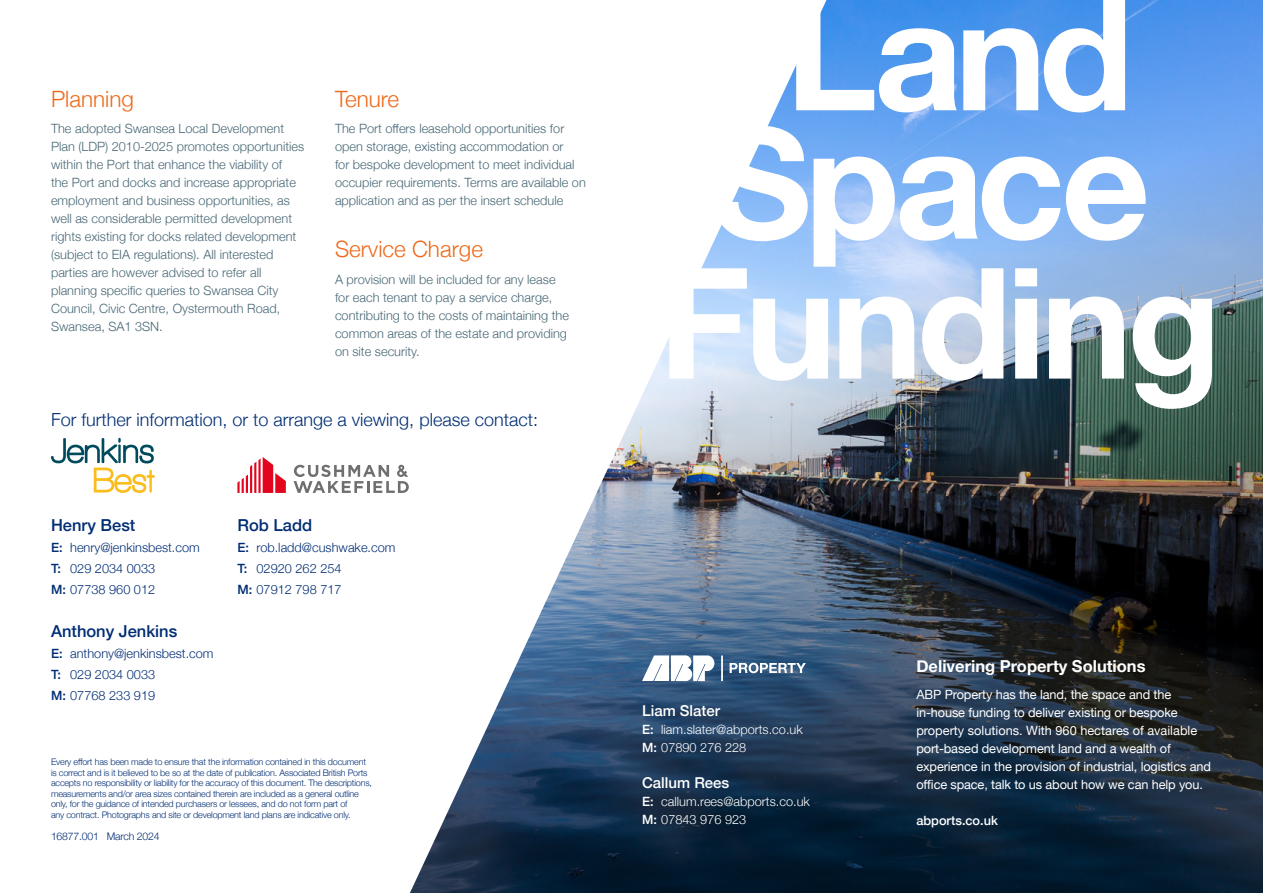
<style>
.page{position:relative;width:1263px;height:893px;background:#fff}
.page>*{position:absolute;margin:0;border:0;box-sizing:border-box;transform-origin:0 0}
.t1{font:300 22.5px "Helvetica Neue";color:#ed6b1c}
.t2{font:300 18px "Helvetica Neue";color:#002d74}
.t3{font:500 16.5px "Helvetica Neue";color:#002d74}
.t4{font:700 16.5px "Helvetica Neue";color:#fff}
.t5{font:500 15px "Helvetica Neue";color:#fff}
.t6{font:300 12.75px/18px "Helvetica Neue";color:#476775}
.t7{font:12.75px/18px "Helvetica Neue";letter-spacing:-.01em;color:#fff}
.t8{font:300 12.75px/21px "Helvetica Neue";color:#002d74}
.t9{font:300 12.75px/18px "Helvetica Neue";color:#fff}
.t10{font:500 12.75px "Helvetica Neue";color:#fff}
.t11{font:300 10.5px "Helvetica Neue";letter-spacing:-.02em;color:#002d74}
.t12{font:300 9px/10.5px "Helvetica Neue";letter-spacing:-.02em;color:#002d74}
.s1{font-weight:500}
</style>
<div class="page">
<img style="left:410px;top:0;width:853px;height:893px">
<svg style="left:669px;top:268px;width:543px;height:141px"></svg>
<svg style="left:714px;top:126px;width:433px;height:141px"></svg>
<svg style="left:796px;top:0;width:329px;height:112px"></svg>
<svg style="left:642px;top:655px;width:72px;height:26px"></svg>
<hr style="left:721px;top:655px;width:2px;height:26px;background:#fff">
<svg style="left:730px;top:663px;width:76px;height:10px"></svg>
<svg style="left:237px;top:457px;width:49px;height:36px"></svg>
<svg style="left:294px;top:465px;width:115px;height:28px"></svg>
<svg style="left:51px;top:438px;width:104px;height:55px"></svg>
<h1 class="t1" style="left:51px;top:81px;width:84px">Planning</h1>
<p class="t6" style="left:51px;top:119px;width:255px">The adopted Swansea Local Development Plan (LDP) 2010-2025 promotes opportunities within the Port that enhance the viability of<br>the Port and docks and increase appropriate employment and business opportunities, as well as considerable permitted development rights existing for docks related development (subject to EIA regulations). All interested parties are however advised to refer all planning specific queries to Swansea City Council, Civic Centre, Oystermouth Road, Swansea, SA1 3SN.</p>
<h1 class="t1" style="left:335px;top:81px;width:66px">Tenure</h1>
<p class="t6" style="left:335px;top:119px;width:252px">The Port offers leasehold opportunities for open storage, existing accommodation or<br>for bespoke development to meet individual occupier requirements. Terms are available on application and as per the insert schedule</p>
<h1 class="t1" style="left:335px;top:231px;width:150px">Service Charge</h1>
<p class="t6" style="left:335px;top:269px;width:236px">A provision will be included for any lease for each tenant to pay a service charge, contributing to the costs of maintaining the common areas of the estate and providing on site security.</p>
<h2 class="t2" style="left:51px;top:405px;width:488px">For further information, or to arrange a viewing, please contact:</h2>
<p class="t3" style="left:51px;top:512px;width:86px">Henry Best</p>
<p class="t8" style="left:51px;top:536px;width:150px"><span class="s1">E:</span> henry@jenkinsbest.com<br><span class="s1">T:</span> 029 2034 0033<br><span class="s1">M:</span> 07738 960 012</p>
<p class="t3" style="left:51px;top:617px;width:128px">Anthony Jenkins</p>
<p class="t8" style="left:51px;top:642px;width:164px"><span class="s1">E:</span> anthony@jenkinsbest.com<br><span class="s1">T:</span> 029 2034 0033<br><span class="s1">M:</span> 07768 233 919</p>
<p class="t3" style="left:237px;top:512px;width:76px">Rob Ladd</p>
<p class="t8" style="left:237px;top:536px;width:160px"><span class="s1">E:</span> rob.ladd@cushwake.com<br><span class="s1">T:</span> 02920 262 254<br><span class="s1">M:</span> 07912 798 717</p>
<p class="t12" style="left:51px;top:756px;width:323px">Every effort has been made to ensure that the information contained in this document is correct and is it believed to be so at the date of publication. Associated British Ports accepts no responsibility or liability for the accuracy of this document. The descriptions, measurements and/or area sizes contained therein are included as a general outline only, for the guidance of intended purchasers or lessees, and do not form part of<br>any contract. Photographs and site or development land plans are indicative only.</p>
<p class="t11" style="left:51px;top:827px;width:110px">16877.001 March 2024</p>
<p class="t5" style="left:642px;top:698px;width:80px">Liam Slater</p>
<p class="t9" style="left:642px;top:719px;width:162px"><span class="s1">E:</span> liam.slater@abports.co.uk<br><span class="s1">M:</span> 07890 276 228</p>
<p class="t5" style="left:642px;top:770px;width:89px">Callum Rees</p>
<p class="t9" style="left:642px;top:791px;width:169px"><span class="s1">E:</span> callum.rees@abports.co.uk<br><span class="s1">M:</span> 07843 976 923</p>
<p class="t4" style="left:916px;top:653px;width:231px">Delivering Property Solutions</p>
<p class="t7" style="left:916px;top:686px;width:296px">ABP Property has the land, the space and the in-house funding to deliver existing or bespoke property solutions. With 960 hectares of available port-based development land and a wealth of experience in the provision of industrial, logistics and office space, talk to us about how we can help you.</p>
<p class="t10" style="left:916px;top:810px;width:83px">abports.co.uk</p>
</div>
